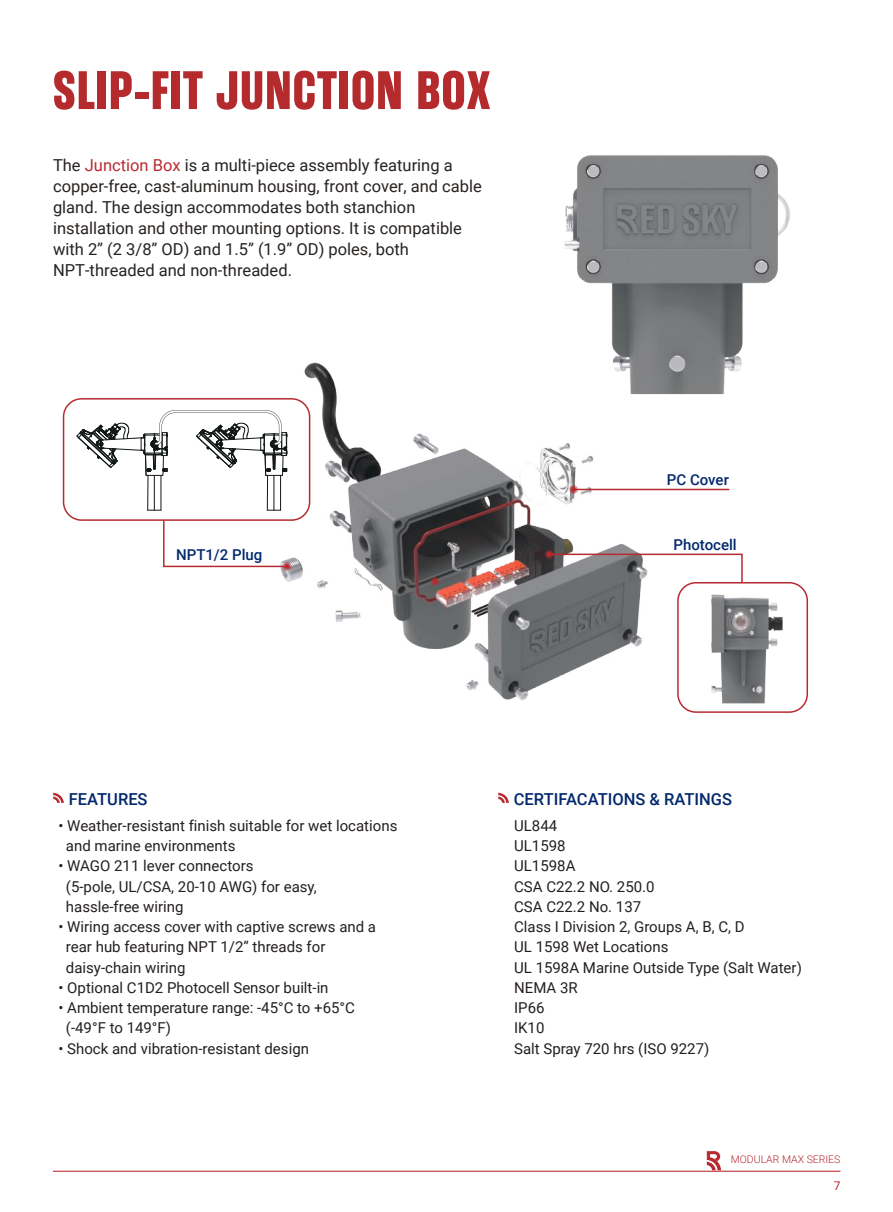
<style>
.page{position:relative;width:893px;height:1212px;background:#fff}
.page>*{position:absolute;margin:0;border:0;box-sizing:border-box;transform-origin:0 0}
.t1{font:700 54px "Rama Gothic E";letter-spacing:.025em;color:#b42a2d}
.t2{font:16.5px/21px "Roboto";color:#262220}
.t3{font:500 16.5px "Roboto";color:#03296c}
.t4{font:15px/20.2px "Roboto";color:#241f1f}
.t5{font:500 15px "Roboto";color:#032a6c}
.t6{font:12px "Roboto";color:#b82a2f}
.t7{font:300 10.5px "Roboto";color:#b82a2f}
.s1{color:#b82a2f}
</style>
<div class="page">
<hr style="left:53px;top:1171px;width:787px;height:1px;background:#b82a2f">
<svg style="left:707px;top:1151px;width:14px;height:19px"></svg>
<img style="left:564px;top:155px;width:226px;height:240px">
<svg style="left:53px;top:793px;width:11px;height:10px"></svg>
<svg style="left:498px;top:793px;width:11px;height:10px"></svg>
<img style="left:266px;top:336px;width:407px;height:365px">
<img style="left:711px;top:594px;width:72px;height:110px">
<svg style="left:569px;top:485px;width:9px;height:9px"></svg>
<svg style="left:571px;top:487px;width:5px;height:5px"></svg>
<svg style="left:545px;top:550px;width:8px;height:9px"></svg>
<svg style="left:431px;top:577px;width:8px;height:9px"></svg>
<svg style="left:432px;top:579px;width:5px;height:5px"></svg>
<svg style="left:283px;top:562px;width:8px;height:9px"></svg>
<hr style="left:576px;top:489px;width:153px;height:1px;background:#b82a2f">
<svg style="left:163px;top:521px;width:126px;height:48px"></svg>
<svg style="left:547px;top:552px;width:196px;height:32px"></svg>
<div style="left:677px;top:582px;width:131px;height:131px;border:2px solid #b82a2f;border-radius:18px"></div>
<div style="left:63px;top:398px;width:247px;height:123px;border:2px solid #b82a2f;border-radius:18px"></div>
<hr style="left:147px;top:475px;width:1px;height:35px;background:#121717">
<hr style="left:161px;top:475px;width:1px;height:35px;background:#121717">
<svg style="left:148px;top:510px;width:13px;height:1px"></svg>
<hr style="left:154px;top:475px;width:1px;height:35px;background:#121717">
<hr style="left:267px;top:475px;width:1px;height:35px;background:#121717">
<hr style="left:280px;top:475px;width:1px;height:35px;background:#121717">
<svg style="left:267px;top:510px;width:14px;height:1px"></svg>
<hr style="left:274px;top:475px;width:1px;height:35px;background:#121717">
<svg style="left:77px;top:410px;width:211px;height:66px"></svg>
<h1 class="t1" style="left:53px;top:60px;width:439px">SLIP-FIT JUNCTION BOX</h1>
<p class="t2" style="left:53px;top:154px;width:430px">The <span class="s1">Junction Box</span> is a multi-piece assembly featuring a copper-free, cast-aluminum housing, front cover, and cable gland. The design accommodates both stanchion installation and other mounting options. It is compatible with 2” (2 3/8” OD) and 1.5” (1.9” OD) poles, both NPT-threaded and non-threaded.</p>
<p class="t5" style="left:176px;top:544px;width:88px">NPT1/2 Plug</p>
<p class="t5" style="left:667px;top:469px;width:63px">PC Cover</p>
<p class="t5" style="left:673px;top:534px;width:65px">Photocell</p>
<p class="t3" style="left:69px;top:787px;width:80px">FEATURES</p>
<p class="t4" style="left:66px;top:815px;width:333px;text-indent:-7px">• Weather-resistant finish suitable for wet locations and marine environments</p>
<p class="t4" style="left:66px;top:855px;width:252px;text-indent:-7px">• WAGO 211 lever connectors<br>(5-pole, UL/CSA, 20-10 AWG) for easy, hassle-free wiring</p>
<p class="t4" style="left:66px;top:916px;width:312px;text-indent:-7px">• Wiring access cover with captive screws and a rear hub featuring NPT 1/2” threads for daisy-chain wiring</p>
<p class="t4" style="left:58px;top:977px;width:272px">• Optional C1D2 Photocell Sensor built-in</p>
<p class="t4" style="left:66px;top:997px;width:290px;text-indent:-7px">• Ambient temperature range: -45°C to +65°C (-49°F to 149°F)</p>
<p class="t4" style="left:58px;top:1037px;width:252px">• Shock and vibration-resistant design</p>
<p class="t3" style="left:514px;top:787px;width:220px">CERTIFACATIONS &amp; RATINGS</p>
<p class="t4" style="left:514px;top:815px;width:289px">UL844<br>UL1598<br>UL1598A<br>CSA C22.2 NO. 250.0<br>CSA C22.2 No. 137<br>Class I Division 2, Groups A, B, C, D<br>UL 1598 Wet Locations<br>UL 1598A Marine Outside Type (Salt Water)<br>NEMA 3R<br>IP66<br>IK10<br>Salt Spray 720 hrs (ISO 9227)</p>
<p class="t7" style="left:731px;top:1152px;width:111px">MODULAR MAX SERIES</p>
<p class="t6" style="left:834px;top:1177px;width:8px">7</p>
</div>
